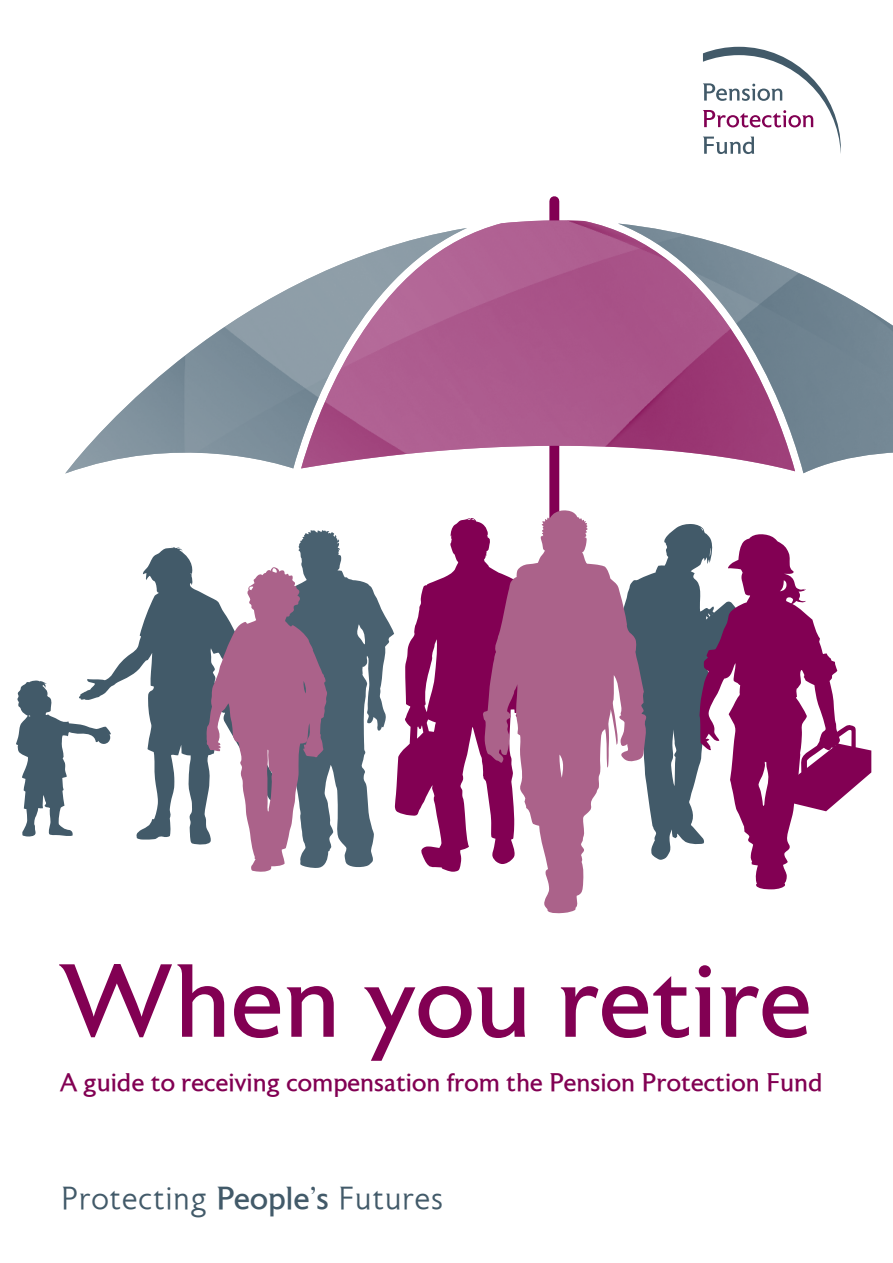
<style>
.page{position:relative;width:893px;height:1263px;background:#fff}
.page>*{position:absolute;margin:0;border:0;box-sizing:border-box;transform-origin:0 0}
.t1{font:103.65px "Astoria Roman";color:#820053}
.t2{font:300 31.65px "Astoria";color:#425a69}
.t3{font:25.35px "Astoria Roman";color:#820053}
.s1{font-family:"Astoria Roman";font-weight:400}
</style>
<div class="page">
<div style="left:549px;top:201px;width:10px;height:426px;background:#820053"></div>
<img style="left:65px;top:282px;width:236px;height:191px">
<img style="left:301px;top:220px;width:317px;height:251px">
<img style="left:618px;top:223px;width:275px;height:250px">
<svg style="left:646px;top:524px;width:59px;height:336px;background:#5e727f"></svg>
<svg style="left:16px;top:680px;width:62px;height:157px"></svg>
<svg style="left:78px;top:547px;width:128px;height:298px"></svg>
<svg style="left:395px;top:518px;width:87px;height:354px;fill:#820053"></svg>
<svg style="left:206px;top:530px;width:188px;height:342px"></svg>
<svg style="left:699px;top:533px;width:139px;height:356px"></svg>
<svg style="left:790px;top:724px;width:81px;height:87px"></svg>
<svg style="left:482px;top:510px;width:164px;height:403px;fill:#ab628a"></svg>
<svg style="left:703px;top:47px;width:138px;height:107px"></svg>
<h1 class="t1" style="left:60px;top:946px;width:754px">When you retire</h1>
<h2 class="t3" style="left:60px;top:1069px;width:764px">A guide to receiving compensation from the Pension Protection Fund</h2>
<p class="t2" style="left:61px;top:1181px;width:384px">Protecting <span class="s1">People’s</span> Futures</p>
</div>
